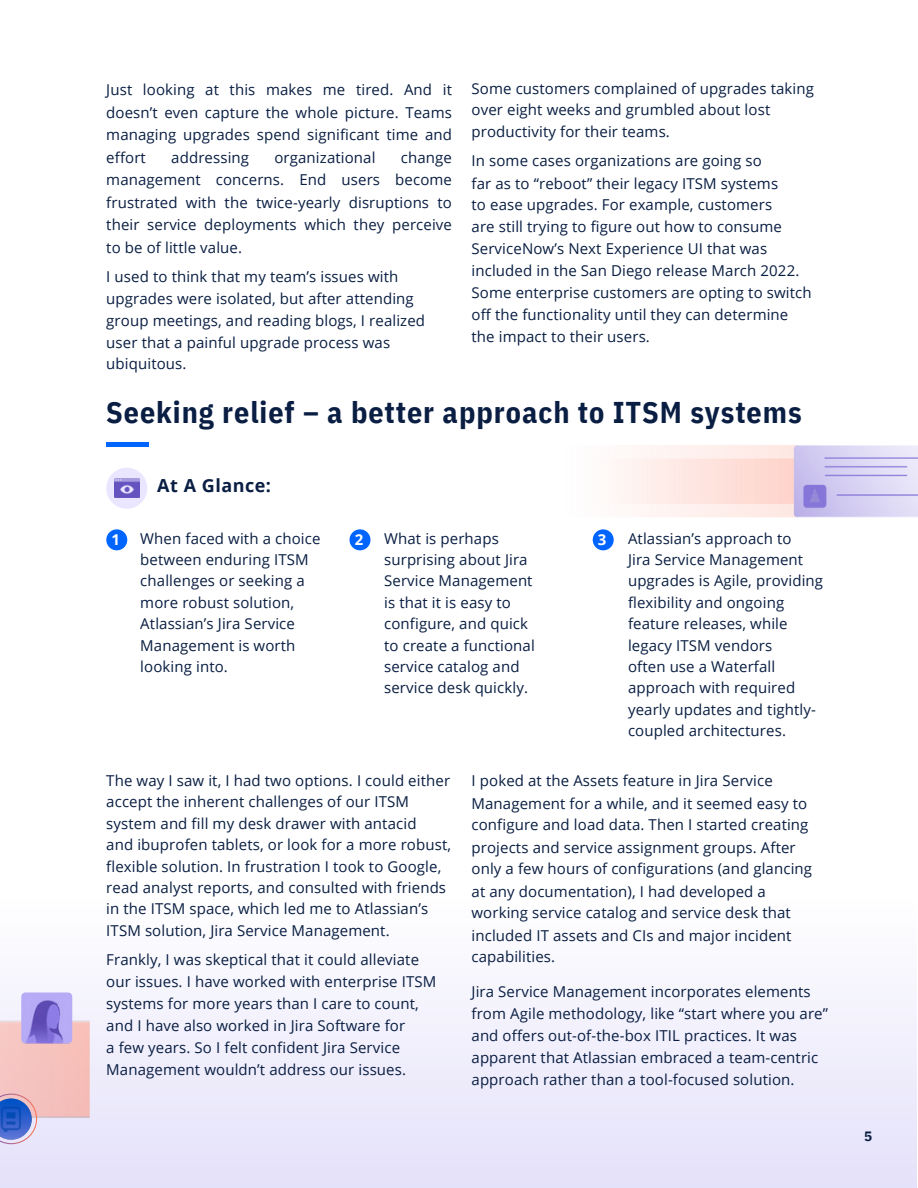
<style>
.page{position:relative;width:918px;height:1188px;background:#fff}
.page>*{position:absolute;margin:0;border:0;box-sizing:border-box;transform-origin:0 0}
.t1{font:700 30px "IBM Plex Sans Cond";letter-spacing:.03em;color:#091e42}
.t2{font:700 18px "Open Sans";letter-spacing:.03em;color:#091e42}
.t3{font:15px/21.3px "Open Sans";letter-spacing:.01em;color:#091e42}
.t4{font:700 15px "Open Sans";color:#fff}
.t5{font:700 13.5px "IBM Plex Sans";color:#091e42}
</style>
<div class="page">
<img style="left:616px;top:445px;width:301px;height:73px">
<hr style="left:106px;top:442px;width:43px;height:4px;background:#0065ff">
<div style="left:106px;top:529px;width:21px;height:21px;background:#0065ff;border-radius:50%"></div>
<div style="left:106px;top:468px;width:41px;height:41px;background:#eae6ff;border-radius:50%"></div>
<div style="left:350px;top:529px;width:21px;height:21px;background:#0065ff;border-radius:50%"></div>
<div style="left:593px;top:529px;width:21px;height:21px;background:#0065ff;border-radius:50%"></div>
<img style="left:114px;top:479px;width:26px;height:19px">
<div style="left:0;top:1020px;width:90px;height:98px;background:#f6c1bd"></div>
<img style="left:21px;top:993px;width:51px;height:51px;border-radius:4px">
<svg style="left:0;top:1094px;width:37px;height:50px;background:#7486c9"></svg>
<p class="t3" style="left:106px;top:78px;width:347px;line-height:22.5px;text-align:justify">Just looking at this makes me tired. And it doesn’t even capture the whole picture. Teams managing upgrades spend significant time and effort</p>
<p class="t3" style="left:106px;top:146px;width:347px;line-height:22.5px;text-align:justify;text-indent:295px">change management concerns. End users become frustrated with the twice-yearly disruptions to their service deployments which they perceive to be of little value.</p>
<p class="t3" style="left:106px;top:265px;width:294px">I used to think that my team’s issues with</p>
<p class="t3" style="left:106px;top:288px;width:309px">upgrades were isolated, but after attending</p>
<p class="t3" style="left:106px;top:309px;width:320px">group meetings, and reading blogs, I realized</p>
<p class="t3" style="left:106px;top:332px;width:285px">user that a painful upgrade process was</p>
<p class="t3" style="left:106px;top:352px;width:82px">ubiquitous.</p>
<p class="t3" style="left:171px;top:146px;width:79px">addressing</p>
<p class="t3" style="left:274px;top:146px;width:103px">organizational</p>
<p class="t3" style="left:472px;top:78px;width:344px">Some customers complained of upgrades taking over eight weeks and grumbled about lost productivity for their teams.</p>
<p class="t3" style="left:472px;top:150px;width:292px">In some cases organizations are going so</p>
<p class="t3" style="left:472px;top:172px;width:308px">far as to “reboot” their legacy ITSM systems</p>
<p class="t3" style="left:472px;top:193px;width:302px">to ease upgrades. For example, customers</p>
<p class="t3" style="left:472px;top:216px;width:312px">are still trying to figure out how to consume</p>
<p class="t3" style="left:472px;top:237px;width:297px">ServiceNow’s Next Experience UI that was</p>
<p class="t3" style="left:472px;top:260px;width:329px">included in the San Diego release March 2022.</p>
<p class="t3" style="left:472px;top:281px;width:342px">Some enterprise customers are opting to switch</p>
<p class="t3" style="left:472px;top:304px;width:318px">off the functionality until they can determine</p>
<p class="t3" style="left:472px;top:325px;width:180px">the impact to their users.</p>
<p class="t1" style="left:106px;top:392px;width:697px">Seeking relief – a better approach to ITSM systems</p>
<p class="t2" style="left:157px;top:473px;width:115px">At A Glance:</p>
<p class="t3" style="left:140px;top:527px;width:182px">When faced with a choice between enduring ITSM challenges or seeking a more robust solution,<br>Atlassian’s Jira Service<br>Management is worth looking into.</p>
<p class="t3" style="left:384px;top:527px;width:152px">What is perhaps surprising about Jira<br>Service Management is that it is easy to configure, and quick to create a functional service catalog and service desk quickly.</p>
<p class="t3" style="left:628px;top:527px;width:197px">Atlassian’s approach to<br>Jira Service Management upgrades is Agile, providing flexibility and ongoing feature releases, while legacy ITSM vendors<br>often use a Waterfall approach with required yearly updates and tightly&shy;coupled architectures.</p>
<p class="t3" style="left:472px;top:770px;width:303px">I poked at the Assets feature in Jira Service</p>
<p class="t3" style="left:472px;top:792px;width:337px">Management for a while, and it seemed easy to</p>
<p class="t3" style="left:472px;top:814px;width:338px">configure and load data. Then I started creating</p>
<p class="t3" style="left:472px;top:836px;width:326px">projects and service assignment groups. After</p>
<p class="t3" style="left:472px;top:858px;width:342px">only a few hours of configurations (and glancing</p>
<p class="t3" style="left:472px;top:880px;width:296px">at any documentation), I had developed a</p>
<p class="t3" style="left:472px;top:902px;width:321px">working service catalog and service desk that</p>
<p class="t3" style="left:472px;top:924px;width:321px">included IT assets and CIs and major incident</p>
<p class="t3" style="left:472px;top:945px;width:85px">capabilities.</p>
<p class="t3" style="left:472px;top:980px;width:341px">Jira Service Management incorporates elements</p>
<p class="t3" style="left:472px;top:1003px;width:358px">from Agile methodology, like “start where you are”</p>
<p class="t3" style="left:472px;top:1024px;width:327px">and offers out-of-the-box ITIL practices. It was</p>
<p class="t3" style="left:472px;top:1047px;width:348px">apparent that Atlassian embraced a team-centric</p>
<p class="t3" style="left:472px;top:1068px;width:324px">approach rather than a tool-focused solution.</p>
<p class="t4" style="left:112px;top:529px;width:10px">1</p>
<p class="t4" style="left:355px;top:529px;width:10px">2</p>
<p class="t4" style="left:598px;top:529px;width:10px">3</p>
<p class="t3" style="left:106px;top:770px;width:346px">The way I saw it, I had two options. I could either accept the inherent challenges of our ITSM system and fill my desk drawer with antacid<br>and ibuprofen tablets, or look for a more robust, flexible solution. In frustration I took to Google, read analyst reports, and consulted with friends in the ITSM space, which led me to Atlassian’s ITSM solution, Jira Service Management.</p>
<p class="t3" style="left:106px;top:948px;width:314px">Frankly, I was skeptical that it could alleviate</p>
<h1 class="t3" style="left:106px;top:971px;width:332px">our issues. I have worked with enterprise ITSM</h1>
<p class="t3" style="left:106px;top:992px;width:314px">systems for more years than I care to count,</p>
<h2 class="t3" style="left:106px;top:1015px;width:300px">and I have also worked in Jira Software for</h2>
<p class="t3" style="left:106px;top:1036px;width:295px">a few years. So I felt confident Jira Service</p>
<p class="t3" style="left:106px;top:1059px;width:301px">Management wouldn’t address our issues.</p>
<p class="t5" style="left:864px;top:1127px;width:10px">5</p>
</div>
